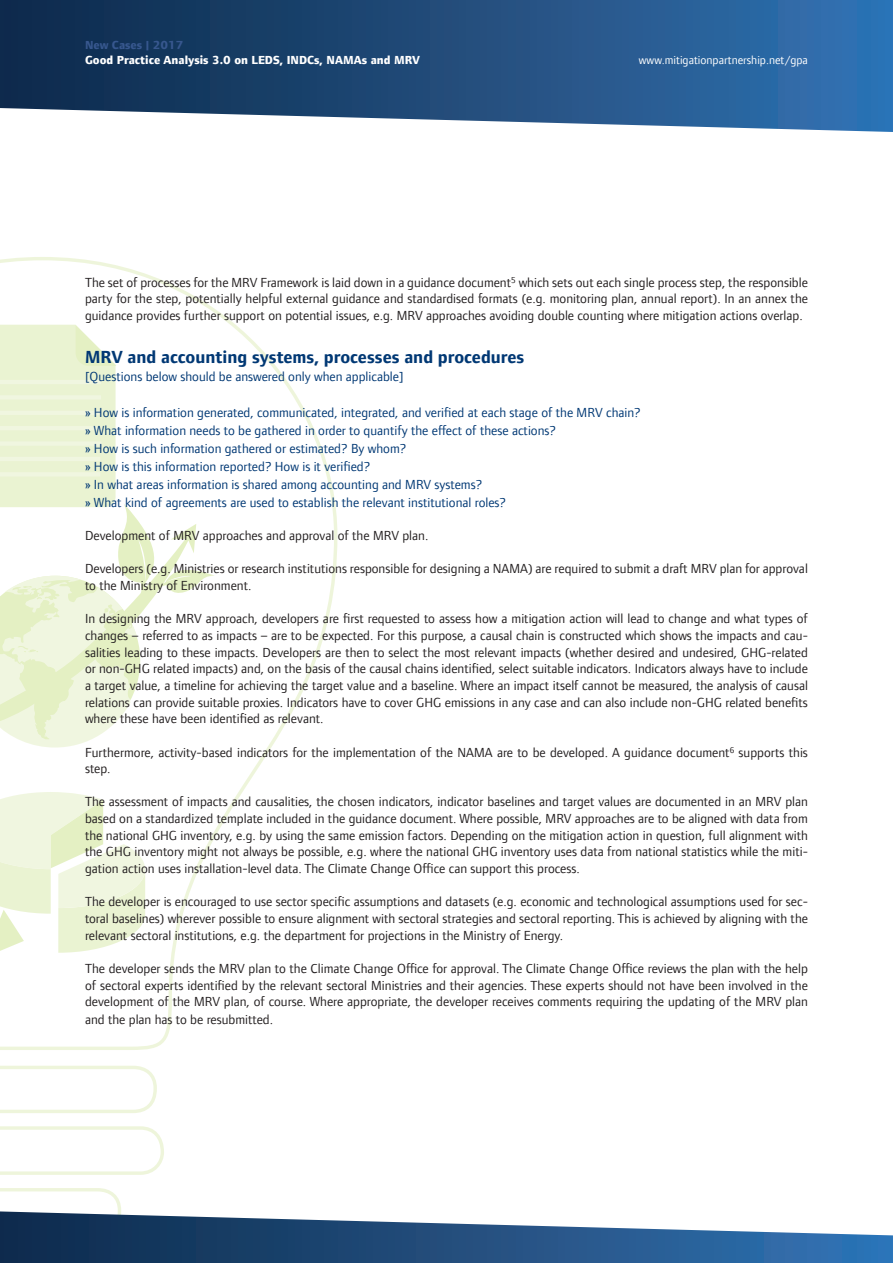
<style>
.page{position:relative;width:893px;height:1263px;background:#fff}
.page>*{position:absolute;margin:0;border:0;box-sizing:border-box;transform-origin:0 0}
.t1{font:700 18px "Foundry Form Sans";color:#013874}
.t2{font:13.5px/16.6px "Foundry Form Sans";color:#231f20;text-align:justify}
.t3{font:13.5px/18px "Foundry Form Sans";color:#013874}
.t4{font:800 12px "Foundry Form Sans";color:#fff}
.t5{font:12px "Foundry Form Sans";color:#fff}
.t6{font:800 12px "Foundry Form Sans";color:#37578e}
</style>
<div class="page">
<svg style="left:0;top:257px;width:337px;height:793px"></svg>
<svg style="left:0;top:1126px;width:164px;height:49px"></svg>
<svg style="left:0;top:1188px;width:121px;height:23px"></svg>
<svg style="left:0;top:1066px;width:157px;height:47px"></svg>
<svg style="left:0;top:325px;width:116px;height:178px;background:#eaf3d3"></svg>
<hr style="left:0;top:472px;width:100px;height:4px;background:#f0f6e0">
<hr style="left:0;top:457px;width:100px;height:4px;background:#f0f6e0">
<div style="left:0;top:441px;width:101px;height:5px;background:#f0f6e0"></div>
<hr style="left:0;top:426px;width:101px;height:4px;background:#f0f6e0">
<hr style="left:0;top:411px;width:101px;height:4px;background:#f0f6e0">
<hr style="left:0;top:395px;width:101px;height:4px;background:#f0f6e0">
<hr style="left:0;top:380px;width:101px;height:4px;background:#f0f6e0">
<svg style="left:0;top:503px;width:215px;height:251px"></svg>
<svg style="left:0;top:792px;width:146px;height:165px"></svg>
<svg style="left:0;top:0;width:893px;height:132px;background:#345e8a"></svg>
<svg style="left:0;top:1211px;width:893px;height:52px"></svg>
<p class="t6" style="left:85px;top:38px;width:100px">New Cases | 2017</p>
<p class="t4" style="left:85px;top:53px;width:336px">Good Practice Analysis 3.0 on LEDS, INDCs, NAMAs and MRV</p>
<p class="t5" style="left:639px;top:53px;width:170px">www.mitigationpartnership.net/gpa</p>
<p class="t2" style="left:85px;top:274px;width:724px;line-height:16.2px">The set of processes for the MRV Framework is laid down in a guidance document<sup>5</sup> which sets out each single process step, the responsible party for the step, potentially helpful external guidance and standardised formats (e.g. monitoring plan, annual report). In an annex the guidance provides further support on potential issues, e.g. MRV approaches avoiding double counting where mitigation actions overlap.</p>
<h1 class="t1" style="left:85px;top:346px;width:441px">MRV and accounting systems, processes and procedures</h1>
<p class="t3" style="left:85px;top:367px;width:320px">[Questions below should be answered only when applicable]</p>
<p class="t3" style="left:85px;top:403px;width:557px">» How is information generated, communicated, integrated, and verified at each stage of the MRV chain? » What information needs to be gathered in order to quantify the effect of these actions?<br>» How is such information gathered or estimated? By whom?<br>» How is this information reported? How is it verified?<br>» In what areas information is shared among accounting and MRV systems?<br>» What kind of agreements are used to establish the relevant institutional roles?</p>
<p class="t2" style="left:85px;top:527px;width:345px">Development of MRV approaches and approval of the MRV plan.</p>
<p class="t2" style="left:85px;top:560px;width:724px">Developers (e.g. Ministries or research institutions responsible for designing a NAMA) are required to submit a draft MRV plan for approval to the Ministry of Environment.</p>
<p class="t2" style="left:85px;top:610px;width:724px">In designing the MRV approach, developers are first requested to assess how a mitigation action will lead to change and what types of changes – referred to as impacts – are to be expected. For this purpose, a causal chain is constructed which shows the impacts and cau&shy;salities leading to these impacts. Developers are then to select the most relevant impacts (whether desired and undesired, GHG-related or non-GHG related impacts) and, on the basis of the causal chains identified, select suitable indicators. Indicators always have to include a target value, a timeline for achieving the target value and a baseline. Where an impact itself cannot be measured, the analysis of causal relations can provide suitable proxies. Indicators have to cover GHG emissions in any case and can also include non-GHG related benefits where these have been identified as relevant.</p>
<p class="t2" style="left:85px;top:744px;width:724px">Furthermore, activity-based indicators for the implementation of the NAMA are to be developed. A guidance document<sup>6</sup> supports this step.</p>
<p class="t2" style="left:85px;top:794px;width:724px">The assessment of impacts and causalities, the chosen indicators, indicator baselines and target values are documented in an MRV plan based on a standardized template included in the guidance document. Where possible, MRV approaches are to be aligned with data from the national GHG inventory, e.g. by using the same emission factors. Depending on the mitigation action in question, full alignment with the GHG inventory might not always be possible, e.g. where the national GHG inventory uses data from national statistics while the miti&shy;gation action uses installation-level data. The Climate Change Office can support this process.</p>
<p class="t2" style="left:85px;top:893px;width:724px">The developer is encouraged to use sector specific assumptions and datasets (e.g. economic and technological assumptions used for sec&shy;toral baselines) wherever possible to ensure alignment with sectoral strategies and sectoral reporting. This is achieved by aligning with the relevant sectoral institutions, e.g. the department for projections in the Ministry of Energy.</p>
<p class="t2" style="left:85px;top:960px;width:724px">The developer sends the MRV plan to the Climate Change Office for approval. The Climate Change Office reviews the plan with the help of sectoral experts identified by the relevant sectoral Ministries and their agencies. These experts should not have been involved in the development of the MRV plan, of course. Where appropriate, the developer receives comments requiring the updating of the MRV plan</p>
<p class="t2" style="left:85px;top:1011px;width:190px">and the plan has to be resubmitted.</p>
</div>
